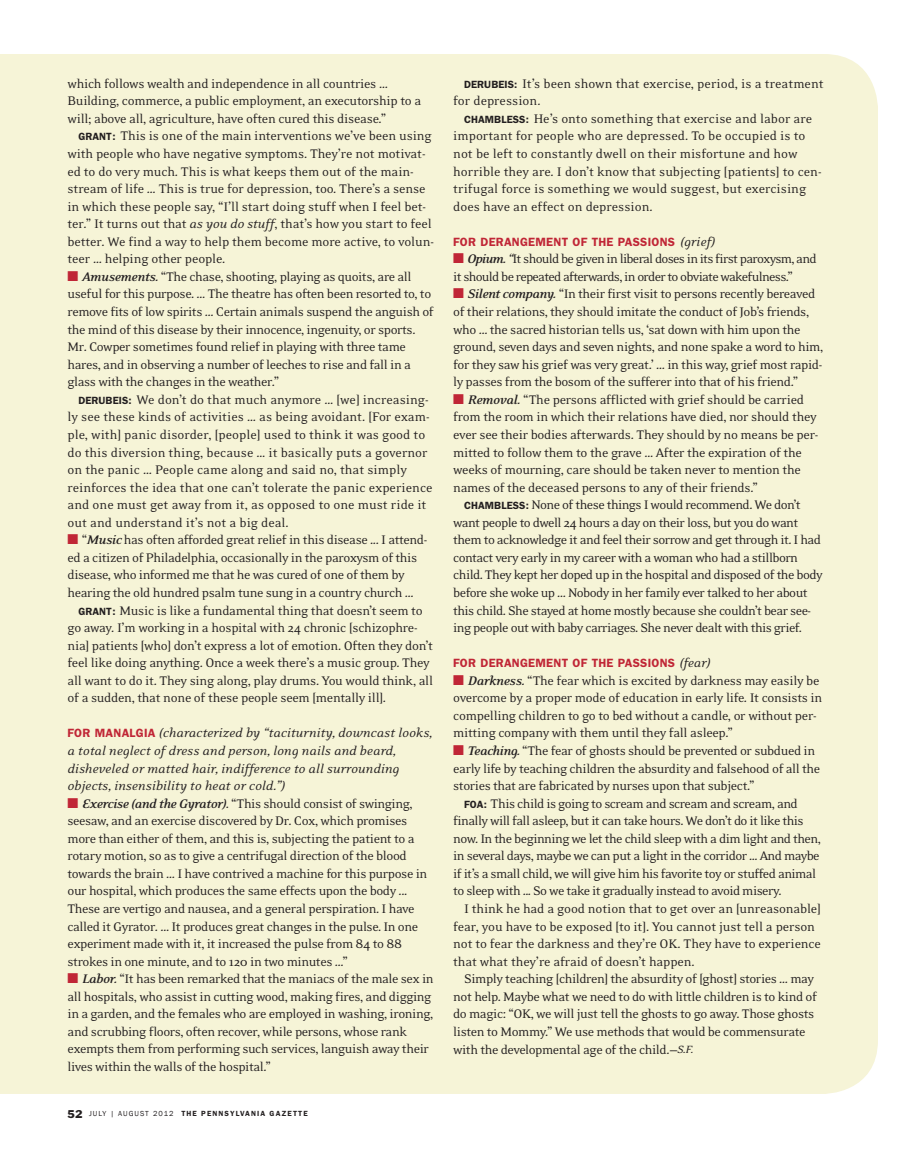
<style>
.page{position:relative;width:905px;height:1175px;background:#fff}
.page>*{position:absolute;margin:0;border:0;box-sizing:border-box;transform-origin:0 0}
.t1{font:14.25px/17.5px "Eidetic Neo";letter-spacing:-.03em;color:#231f20}
.t2{font:14.25px/17.5px "Eidetic Neo";color:#231f20}
.t3{font:14.25px/17.5px "Eidetic Neo";letter-spacing:-.01em;color:#231f20}
.t4{font:italic 14.25px/17.5px "Eidetic Neo";color:#231f20}
.t5{font:14.25px/17.5px "Eidetic Neo";letter-spacing:-.05em;color:#231f20}
.t6{font:600 12px "Franklin Gothic";letter-spacing:.02em;color:#c02636}
.t7{font:600 7.5px "Franklin Gothic";letter-spacing:.145em;color:#231f20}
.s1{font-family:"Franklin Gothic";font-weight:600;font-size:10.5px}
.s2{font-style:italic}
.s3{color:#c02636}
.s4{font-weight:700;font-style:italic}
.s5{font-family:"Franklin Gothic";font-weight:600;font-style:normal;font-size:12px;color:#c02636}
.s6{font-weight:400;font-size:10.5px}
.s7{font-weight:400}
.s8{font-family:"Eidetic Neo";font-weight:400;font-style:italic;font-size:14.25px;color:#231f20}
.s9{font-style:italic;font-size:12px}
</style>
<div class="page">
<div style="left:0;top:54px;width:878px;height:1040px;background:#f6f4d7"></div>
<p class="t1" style="left:68px;top:76px;width:355px">which follows wealth and independence in all countries …<br>Building, commerce, a public employment, an executorship to a will; above all, agriculture, have often cured this disease.”</p>
<p class="t3" style="left:68px;top:128px;width:368px;text-indent:11px"><span class="s1">GRANT:</span> This is one of the main interventions we’ve been using with people who have negative symptoms. They’re not motivat&shy;ed to do very much. This is what keeps them out of the main&shy;stream of life … This is true for depression, too. There’s a sense in which these people say, “I’ll start doing stuff when I feel bet&shy;ter.” It turns out that <span class="s2">as you do stuff</span>, that’s how you start to feel better. We find a way to help them become more active, to volun&shy;teer … helping other people.</p>
<p class="t1" style="left:68px;top:269px;width:368px"><span class="s3">■</span> <span class="s4">Amusements.</span> “The chase, shooting, playing as quoits, are all useful for this purpose. … The theatre has often been resorted to, to remove fits of low spirits … Certain animals suspend the anguish of the mind of this disease by their innocence, ingenuity, or sports.<br>Mr. Cowper sometimes found relief in playing with three tame hares, and in observing a number of leeches to rise and fall in a glass with the changes in the weather.”</p>
<p class="t2" style="left:68px;top:392px;width:366px;text-indent:11px"><span class="s1">DERUBEIS:</span> We don’t do that much anymore … [we] increasing&shy;ly see these kinds of activities … as being avoidant. [For exam&shy;ple, with] panic disorder, [people] used to think it was good to do this diversion thing, because … it basically puts a governor on the panic … People came along and said no, that simply reinforces the idea that one can’t tolerate the panic experience and one must get away from it, as opposed to one must ride it out and understand it’s not a big deal.</p>
<p class="t1" style="left:68px;top:532px;width:361px"><span class="s3">■</span> “<span class="s4">Music</span> has often afforded great relief in this disease ... I attend-</p>
<p class="t1" style="left:68px;top:550px;width:351px">ed a citizen of Philadelphia, occasionally in the paroxysm of this</p>
<p class="t1" style="left:67px;top:567px;width:339px">disease, who informed me that he was cured of one of them by</p>
<p class="t1" style="left:67px;top:585px;width:347px">hearing the old hundred psalm tune sung in a country church …</p>
<p class="t1" style="left:78px;top:602px;width:346px"><span class="s1">GRANT:</span> Music is like a fundamental thing that doesn’t seem to</p>
<p class="t1" style="left:67px;top:620px;width:351px">go away. I’m working in a hospital with 24 chronic [schizophre-</p>
<p class="t1" style="left:67px;top:637px;width:367px">nia] patients [who] don’t express a lot of emotion. Often they don’t</p>
<p class="t1" style="left:67px;top:655px;width:364px">feel like doing anything. Once a week there’s a music group. They</p>
<p class="t1" style="left:67px;top:672px;width:367px">all want to do it. They sing along, play drums. You would think, all</p>
<p class="t1" style="left:67px;top:690px;width:320px">of a sudden, that none of these people seem [mentally ill].</p>
<p class="t4" style="left:68px;top:725px;width:366px"><span class="s5">FOR MANALGIA</span> (characterized by “taciturnity, downcast looks, a total neglect of dress and person, long nails and beard, disheveled or matted hair, indifference to all surrounding objects, insensibility to heat or cold.”)</p>
<p class="t1" style="left:67px;top:795px;width:361px"><span class="s3">■</span> <span class="s4">Exercise (and the Gyrator)</span>. “This should consist of swinging, seesaw, and an exercise discovered by Dr. Cox, which promises more than either of them, and this is, subjecting the patient to a rotary motion, so as to give a centrifugal direction of the blood towards the brain … I have contrived a machine for this purpose in our hospital, which produces the same effects upon the body ...<br>These are vertigo and nausea, and a general perspiration. I have called it Gyrator. … It produces great changes in the pulse. In one experiment made with it, it increased the pulse from 84 to 88 strokes in one minute, and to 120 in two minutes …”</p>
<p class="t1" style="left:67px;top:971px;width:367px"><span class="s3">■</span> <span class="s4">Labor.</span> “It has been remarked that the maniacs of the male sex in all hospitals, who assist in cutting wood, making fires, and digging in a garden, and the females who are employed in washing, ironing, and scrubbing floors, often recover, while persons, whose rank exempts them from performing such services, languish away their lives within the walls of the hospital.”</p>
<p class="t7" style="left:68px;top:1110px;width:242px"><span class="s6">52</span> <span class="s7">JULY | AUGUST 2012</span> THE PENNSYLVANIA GAZETTE</p>
<p class="t2" style="left:453px;top:76px;width:372px;text-indent:11px"><span class="s1">DERUBEIS:</span> It’s been shown that exercise, period, is a treatment for depression.</p>
<p class="t2" style="left:453px;top:111px;width:370px;text-indent:11px"><span class="s1">CHAMBLESS:</span> He’s onto something that exercise and labor are important for people who are depressed. To be occupied is to not be left to constantly dwell on their misfortune and how horrible they are. I don’t know that subjecting [patients] to cen&shy;trifugal force is something we would suggest, but exercising does have an effect on depression.</p>
<p class="t6" style="left:453px;top:237px;width:263px">FOR DERANGEMENT OF THE PASSIONS <span class="s8">(grief)</span></p>
<p class="t5" style="left:453px;top:251px;width:365px"><span class="s3">■</span> <span class="s4">Opium.</span> <span class="s2">“</span>It should be given in liberal doses in its first paroxysm, and it should be repeated afterwards, in order to obviate wakefulness.”</p>
<p class="t1" style="left:453px;top:286px;width:371px"><span class="s3">■</span> <span class="s4">Silent company.</span> “In their first visit to persons recently bereaved of their relations, they should imitate the conduct of Job’s friends, who … the sacred historian tells us, ‘sat down with him upon the ground, seven days and seven nights, and none spake a word to him, for they saw his grief was very great.’ … in this way, grief most rapid&shy;ly passes from the bosom of the sufferer into that of his friend.”</p>
<p class="t1" style="left:453px;top:392px;width:366px"><span class="s3">■</span> <span class="s4">Removal.</span> “The persons afflicted with grief should be carried from the room in which their relations have died, nor should they ever see their bodies afterwards. They should by no means be per&shy;mitted to follow them to the grave … After the expiration of the weeks of mourning, care should be taken never to mention the names of the deceased persons to any of their friends.”</p>
<p class="t1" style="left:453px;top:497px;width:371px;text-indent:11px"><span class="s1">CHAMBLESS:</span> None of these things I would recommend. We don’t want people to dwell 24 hours a day on their loss, but you do want them to acknowledge it and feel their sorrow and get through it. I had contact very early in my career with a woman who had a stillborn child. They kept her doped up in the hospital and disposed of the body before she woke up … Nobody in her family ever talked to her about this child. She stayed at home mostly because she couldn’t bear see&shy;ing people out with baby carriages. She never dealt with this grief.</p>
<p class="t6" style="left:453px;top:659px;width:259px">FOR DERANGEMENT OF THE PASSIONS <span class="s8">(fear)</span></p>
<p class="t1" style="left:453px;top:672px;width:370px"><span class="s3">■</span> <span class="s4">Darkness.</span> “The fear which is excited by darkness may easily be overcome by a proper mode of education in early life. It consists in compelling children to go to bed without a candle, or without per&shy;mitting company with them until they fall asleep.”</p>
<p class="t1" style="left:453px;top:743px;width:363px"><span class="s3">■</span> <span class="s4">Teaching.</span> “The fear of ghosts should be prevented or subdued in</p>
<p class="t1" style="left:453px;top:760px;width:368px">early life by teaching children the absurdity and falsehood of all the</p>
<p class="t1" style="left:453px;top:778px;width:303px">stories that are fabricated by nurses upon that subject.”</p>
<p class="t1" style="left:464px;top:795px;width:335px"><span class="s1">FOA:</span> This child is going to scream and scream and scream, and</p>
<p class="t1" style="left:453px;top:813px;width:352px">finally will fall asleep, but it can take hours. We don’t do it like this</p>
<p class="t1" style="left:453px;top:830px;width:369px">now. In the beginning we let the child sleep with a dim light and then,</p>
<p class="t1" style="left:453px;top:848px;width:368px">in several days, maybe we can put a light in the corridor ... And maybe</p>
<p class="t1" style="left:453px;top:866px;width:364px">if it’s a small child, we will give him his favorite toy or stuffed animal</p>
<p class="t1" style="left:453px;top:883px;width:330px">to sleep with ... So we take it gradually instead to avoid misery.</p>
<p class="t3" style="left:464px;top:901px;width:358px">I think he had a good notion that to get over an [unreasonable]</p>
<p class="t3" style="left:453px;top:918px;width:363px">fear, you have to be exposed [to it]. You cannot just tell a person</p>
<p class="t3" style="left:453px;top:936px;width:369px">not to fear the darkness and they’re OK. They have to experience</p>
<p class="t1" style="left:453px;top:953px;width:243px">that what they’re afraid of doesn’t happen.</p>
<p class="t1" style="left:464px;top:971px;width:351px">Simply teaching [children] the absurdity of [ghost] stories … may</p>
<p class="t1" style="left:453px;top:988px;width:365px">not help. Maybe what we need to do with little children is to kind of</p>
<p class="t1" style="left:453px;top:1006px;width:362px">do magic: “OK, we will just tell the ghosts to go away. Those ghosts</p>
<p class="t1" style="left:453px;top:1024px;width:354px">listen to Mommy.” We use methods that would be commensurate</p>
<p class="t1" style="left:453px;top:1041px;width:242px">with the developmental age of the child.<span class="s2">—</span><span class="s9">S.F.</span></p>
</div>
